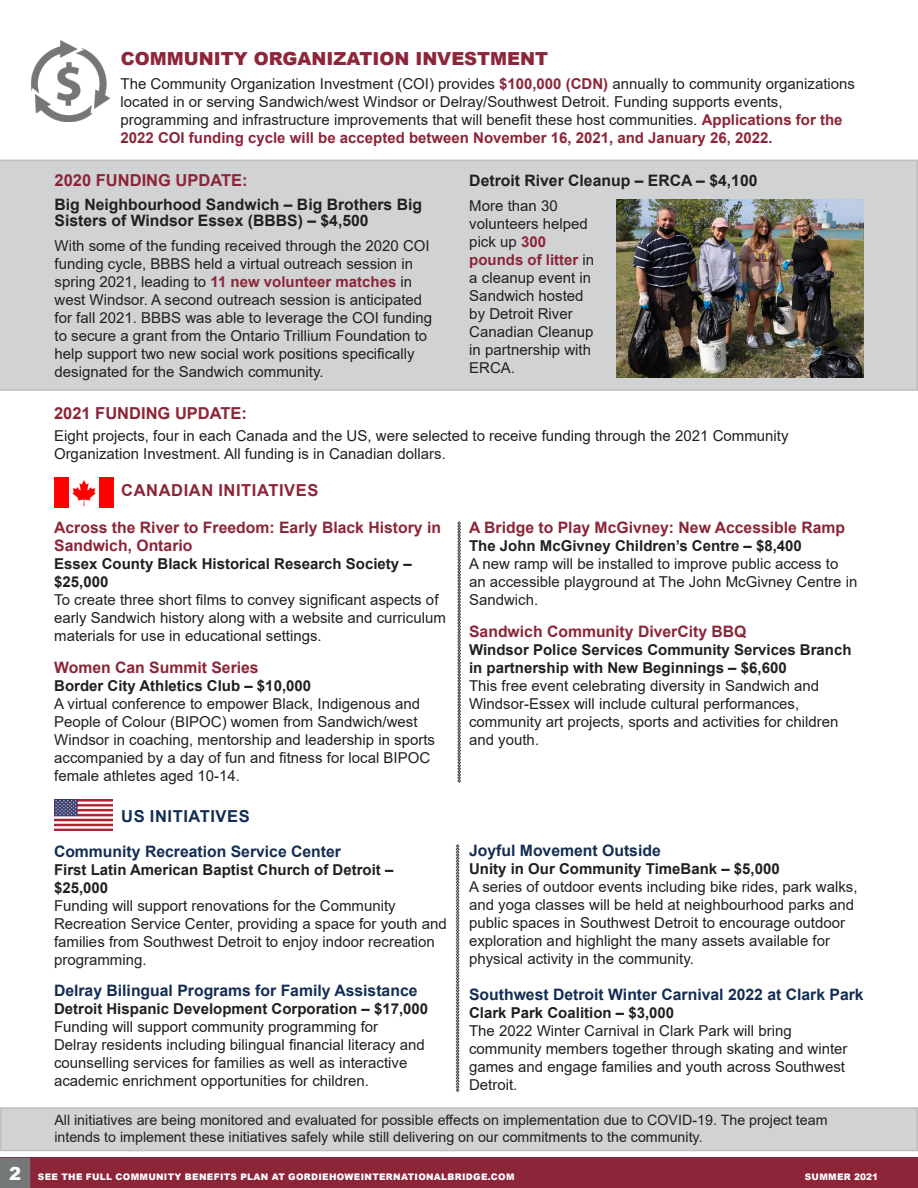
<style>
.page{position:relative;width:918px;height:1188px;background:#fff}
.page>*{position:absolute;margin:0;border:0;box-sizing:border-box;transform-origin:0 0}
.t1{font:900 18px "Arial";color:#8d263a}
.t2{font:700 16.5px "Arial";color:#8c2538}
.t3{font:700 16.5px "Arial";letter-spacing:.035em;color:#8c2538}
.t4{font:700 16.5px "Arial";letter-spacing:.035em;color:#132d53}
.t5{font:700 15.75px/18px "Arial";color:#8c2538}
.t6{font:700 15.75px "Arial";color:#132d53}
.t7{font:700 15.75px/16.5px "Arial";color:#231f20}
.t8{font:15px/18px "Arial";color:#231f20}
.t9{font:700 15px/18px "Arial";color:#231f20}
.t10{font:14.25px/17.1px "Arial";color:#231f20}
.t11{font:900 9px "Arial";letter-spacing:.035em;color:#fff}
.s1{font-weight:700;color:#8c2538}
.s2{font-size:18px}
</style>
<div class="page">
<div style="left:0;top:1158px;width:918px;height:30px;background:#8c2538"></div>
<svg style="left:0;top:1158px;width:30px;height:30px"></svg>
<div style="left:0;top:160px;width:918px;height:231px;background:#d1d2d4"></div>
<svg style="left:457px;top:521px;width:4px;height:262px"></svg>
<div style="left:1px;top:1108px;width:916px;height:43px;background:#d1d2d4"></div>
<div style="left:0;top:1107px;width:918px;height:44px;border:2px solid #bebfc2"></div>
<img style="left:54px;top:478px;width:59px;height:29px">
<img style="left:54px;top:799px;width:59px;height:31px">
<svg style="left:456px;top:844px;width:3px;height:248px"></svg>
<img style="left:31px;top:41px;width:79px;height:80px">
<img style="left:617px;top:199px;width:247px;height:178px">
<p class="t1" style="left:121px;top:45px;width:429px">COMMUNITY ORGANIZATION INVESTMENT</p>
<p class="t8" style="left:121px;top:75px;width:736px">The Community Organization Investment (COI) provides <span class="s1">$100,000 (CDN)</span> annually to community organizations located in or serving Sandwich/west Windsor or Delray/Southwest Detroit. Funding supports events, programming and infrastructure improvements that will benefit these host communities. <span class="s1">Applications for the 2022 COI funding cycle will be accepted between November 16, 2021, and January 26, 2022.</span></p>
<p class="t2" style="left:55px;top:169px;width:195px">2020 FUNDING UPDATE:</p>
<p class="t7" style="left:55px;top:196px;width:369px">Big Neighbourhood Sandwich – Big Brothers Big<br>Sisters of Windsor Essex (BBBS) – $4,500</p>
<p class="t8" style="left:55px;top:236px;width:379px">With some of the funding received through the 2020 COI funding cycle, BBBS held a virtual outreach session in spring 2021, leading to <span class="s1">11 new volunteer matches</span> in west Windsor. A second outreach session is anticipated for fall 2021. BBBS was able to leverage the COI funding to secure a grant from the Ontario Trillium Foundation to help support two new social work positions specifically designated for the Sandwich community.</p>
<p class="t7" style="left:469px;top:172px;width:290px">Detroit River Cleanup – ERCA – $4,100</p>
<p class="t8" style="left:469px;top:196px;width:126px">More than 30 volunteers helped pick up <span class="s1">300 pounds of litter</span> in a cleanup event in<br>Sandwich hosted by Detroit River<br>Canadian Cleanup in partnership with<br>ERCA.</p>
<p class="t2" style="left:54px;top:402px;width:195px">2021 FUNDING UPDATE:</p>
<p class="t8" style="left:54px;top:426px;width:736px">Eight projects, four in each Canada and the US, were selected to receive funding through the 2021 Community<br>Organization Investment. All funding is in Canadian dollars.</p>
<p class="t3" style="left:121px;top:479px;width:199px">CANADIAN INITIATIVES</p>
<p class="t5" style="left:54px;top:519px;width:388px">Across the River to Freedom: Early Black History in<br>Sandwich, Ontario</p>
<p class="t9" style="left:54px;top:555px;width:359px">Essex County Black Historical Research Society – $25,000</p>
<p class="t8" style="left:54px;top:591px;width:393px">To create three short films to convey significant aspects of early Sandwich history along with a website and curriculum materials for use in educational settings.</p>
<p class="t5" style="left:54px;top:658px;width:206px">Women Can Summit Series</p>
<p class="t9" style="left:54px;top:677px;width:259px">Border City Athletics Club – $10,000</p>
<p class="t8" style="left:54px;top:694px;width:382px">A virtual conference to empower Black, Indigenous and People of Colour (BIPOC) women from Sandwich/west Windsor in coaching, mentorship and leadership in sports accompanied by a day of fun and fitness for local BIPOC female athletes aged 10-14.</p>
<p class="t4" style="left:121px;top:804px;width:130px">US INITIATIVES</p>
<p class="t6" style="left:54px;top:840px;width:289px">Community Recreation Service Center</p>
<p class="t9" style="left:54px;top:860px;width:341px">First Latin American Baptist Church of Detroit – $25,000</p>
<p class="t8" style="left:54px;top:896px;width:394px">Funding will support renovations for the Community Recreation Service Center, providing a space for youth and families from Southwest Detroit to enjoy indoor recreation programming.</p>
<p class="t6" style="left:54px;top:979px;width:365px">Delray Bilingual Programs for Family Assistance</p>
<p class="t9" style="left:54px;top:1000px;width:376px">Detroit Hispanic Development Corporation – $17,000</p>
<p class="t8" style="left:54px;top:1018px;width:372px">Funding will support community programming for Delray residents including bilingual financial literacy and counselling services for families as well as interactive academic enrichment opportunities for children.</p>
<p class="t5" style="left:469px;top:519px;width:378px">A Bridge to Play McGivney: New Accessible Ramp</p>
<p class="t9" style="left:469px;top:537px;width:334px">The John McGivney Children’s Centre – $8,400</p>
<p class="t8" style="left:469px;top:555px;width:390px">A new ramp will be installed to improve public access to an accessible playground at The John McGivney Centre in<br>Sandwich.</p>
<p class="t5" style="left:469px;top:622px;width:279px">Sandwich Community DiverCity BBQ</p>
<p class="t9" style="left:469px;top:641px;width:384px">Windsor Police Services Community Services Branch in partnership with New Beginnings – $6,600</p>
<p class="t8" style="left:469px;top:676px;width:371px">This free event celebrating diversity in Sandwich and Windsor-Essex will include cultural performances, community art projects, sports and activities for children and youth.</p>
<p class="t6" style="left:469px;top:839px;width:193px">Joyful Movement Outside</p>
<p class="t9" style="left:469px;top:860px;width:312px">Unity in Our Community TimeBank – $5,000</p>
<p class="t8" style="left:469px;top:878px;width:390px">A series of outdoor events including bike rides, park walks, and yoga classes will be held at neighbourhood parks and public spaces in Southwest Detroit to encourage outdoor exploration and highlight the many assets available for physical activity in the community.</p>
<p class="t6" style="left:469px;top:983px;width:396px">Southwest Detroit Winter Carnival 2022 at Clark Park</p>
<p class="t9" style="left:469px;top:1004px;width:207px">Clark Park Coalition – $3,000</p>
<p class="t8" style="left:469px;top:1022px;width:380px">The 2022 Winter Carnival in Clark Park will bring community members together through skating and winter games and engage families and youth across Southwest Detroit.</p>
<p class="t10" style="left:54px;top:1111px;width:775px">All initiatives are being monitored and evaluated for possible effects on implementation due to COVID-19. The project team intends to implement these initiatives safely while still delivering on our commitments to the community.</p>
<p class="t11" style="left:9px;top:1170px;width:507px"><span class="s2">2</span> SEE THE FULL COMMUNITY BENEFITS PLAN AT GORDIEHOWEINTERNATIONALBRIDGE.COM</p>
<p class="t11" style="left:805px;top:1170px;width:75px">SUMMER 2021</p>
</div>
